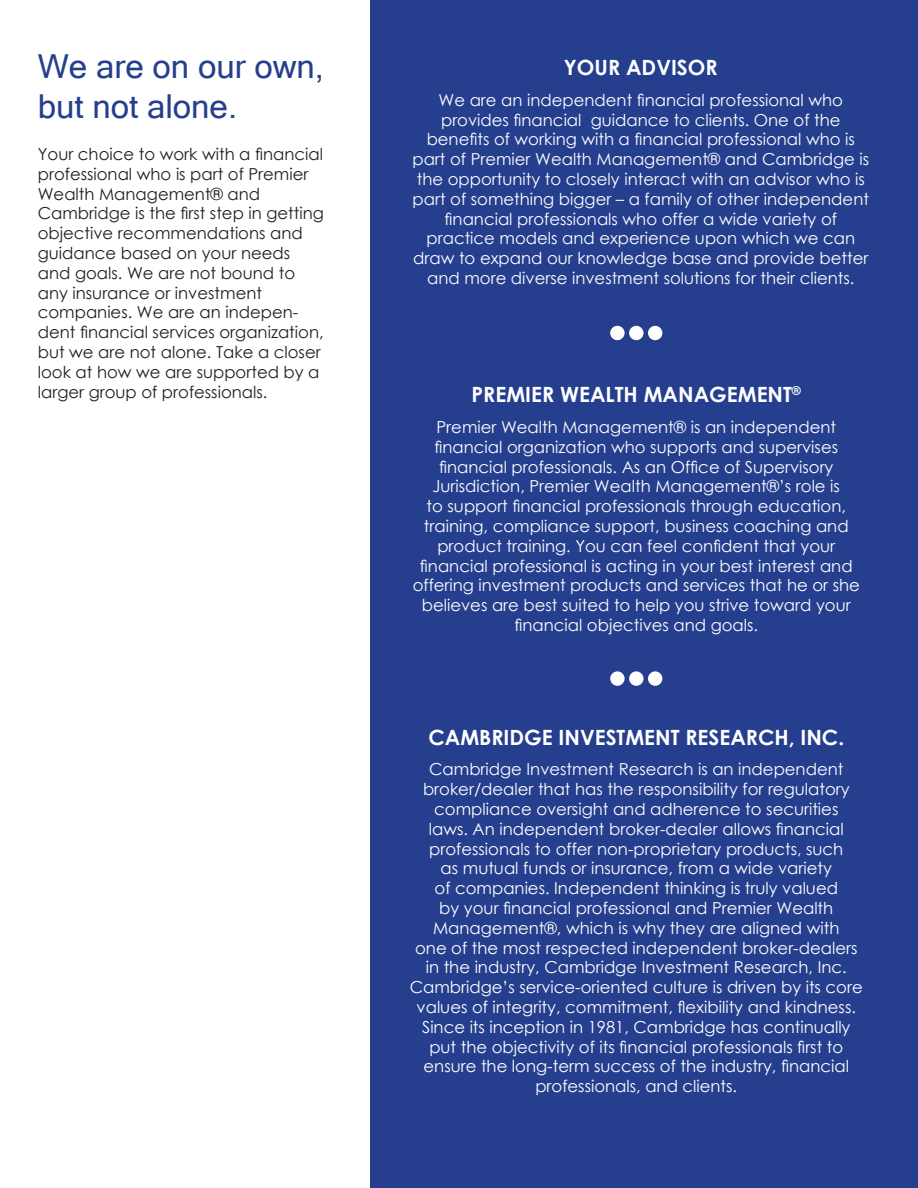
<style>
.page{position:relative;width:918px;height:1188px;background:#fff}
.page>*{position:absolute;margin:0;border:0;box-sizing:border-box;transform-origin:0 0}
.t1{font:33px "Microsoft Sans Serif";color:#253f8e}
.t2{font:700 21px "Century Gothic";color:#fff}
.t3{font:16.5px/19.8px "Century Gothic";color:#fff;text-align:center}
.t4{font:16.5px/19.8px "Century Gothic";color:#231f20}
</style>
<div class="page">
<div style="left:371px;top:0;width:547px;height:1188px;background:#253f8e"></div>
<div style="left:610px;top:326px;width:15px;height:14px;background:#fff;border-radius:50%"></div>
<div style="left:648px;top:326px;width:14px;height:14px;background:#fff;border-radius:50%"></div>
<div style="left:629px;top:326px;width:15px;height:14px;background:#fff;border-radius:50%"></div>
<div style="left:610px;top:671px;width:15px;height:15px;background:#fff;border-radius:50%"></div>
<div style="left:648px;top:671px;width:14px;height:15px;background:#fff;border-radius:50%"></div>
<div style="left:629px;top:671px;width:15px;height:15px;background:#fff;border-radius:50%"></div>
<p class="t1" style="left:38px;top:45px;width:288px">We are on our own,</p>
<p class="t1" style="left:38px;top:85px;width:201px">but not alone.</p>
<p class="t4" style="left:38px;top:144px;width:288px">Your choice to work with a financial professional who is part of Premier<br>Wealth Management® and<br>Cambridge is the first step in getting objective recommendations and guidance based on your needs and goals. We are not bound to any insurance or investment companies. We are an indepen&shy;dent financial services organization, but we are not alone. Take a closer look at how we are supported by a larger group of professionals.</p>
<p class="t2" style="left:564px;top:52px;width:155px">YOUR ADVISOR</p>
<p class="t3" style="left:412px;top:90px;width:458px">We are an independent financial professional who provides financial guidance to clients. One of the benefits of working with a financial professional who is part of Premier Wealth Management® and Cambridge is the opportunity to closely interact with an advisor who is part of something bigger – a family of other independent financial professionals who offer a wide variety of practice models and experience upon which we can draw to expand our knowledge base and provide better and more diverse investment solutions for their clients.</p>
<p class="t2" style="left:472px;top:379px;width:331px">PREMIER WEALTH MANAGEMENT<sup>®</sup></p>
<p class="t3" style="left:413px;top:417px;width:449px">Premier Wealth Management® is an independent financial organization who supports and supervises financial professionals. As an Office of Supervisory Jurisdiction, Premier Wealth Management®’s role is<br>to support financial professionals through education, training, compliance support, business coaching and product training. You can feel confident that your financial professional is acting in your best interest and offering investment products and services that he or she believes are best suited to help you strive toward your financial objectives and goals.</p>
<p class="t2" style="left:428px;top:721px;width:417px">CAMBRIDGE INVESTMENT RESEARCH, INC.</p>
<p class="t3" style="left:410px;top:759px;width:454px">Cambridge Investment Research is an independent broker/dealer that has the responsibility for regulatory compliance oversight and adherence to securities<br>laws. An independent broker-dealer allows financial professionals to offer non-proprietary products, such<br>as mutual funds or insurance, from a wide variety<br>of companies. Independent thinking is truly valued<br>by your financial professional and Premier Wealth Management®, which is why they are aligned with<br>one of the most respected independent broker-dealers in the industry, Cambridge Investment Research, Inc.<br>Cambridge’s service-oriented culture is driven by its core values of integrity, commitment, flexibility and kindness.<br>Since its inception in 1981, Cambridge has continually put the objectivity of its financial professionals first to ensure the long-term success of the industry, financial professionals, and clients.</p>
</div>
